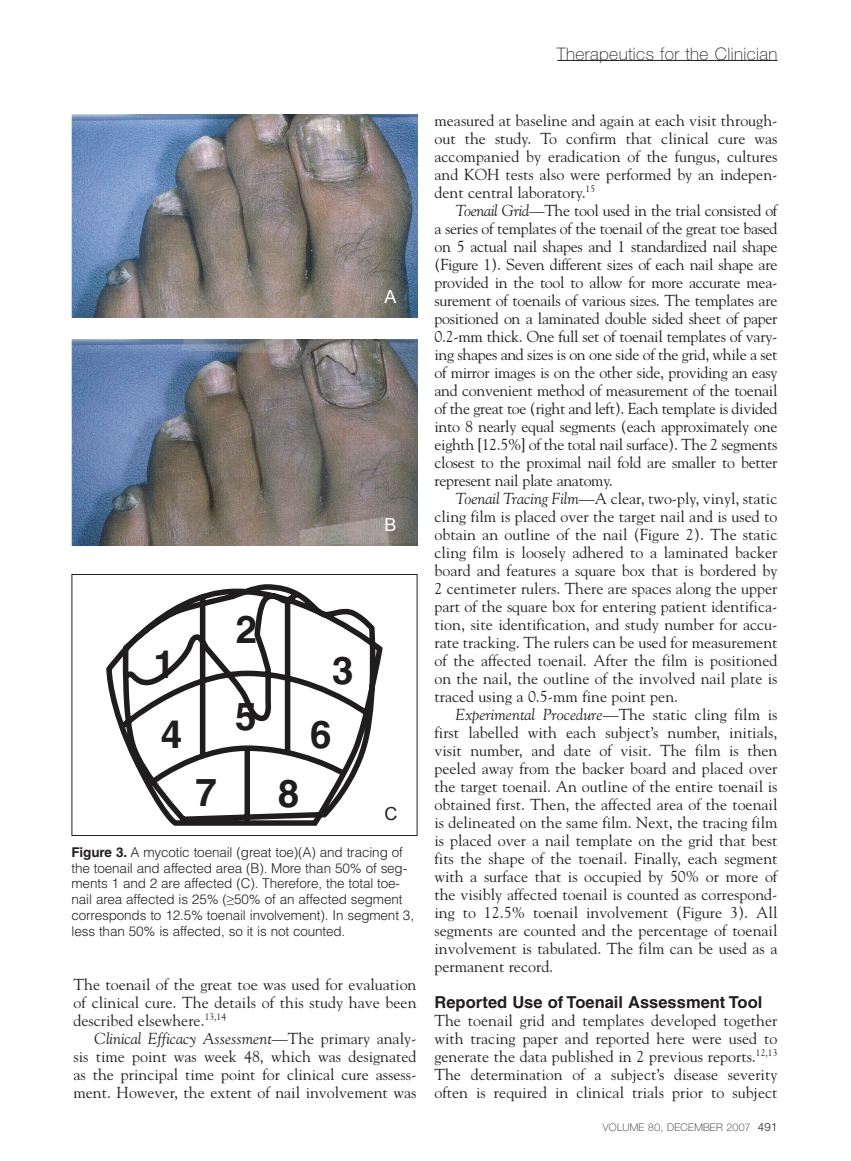
<style>
.page{position:relative;width:851px;height:1161px;background:#fff}
.page>*{position:absolute;margin:0;border:0;box-sizing:border-box;transform-origin:0 0}
.t1{font:700 38.55px "Helvetica";color:#201d1e}
.t2{font:18px "Arial";color:#fff}
.t3{font:18px "Arial";color:#231f20}
.t4{font:100 17.25px "Helvetica Neue";letter-spacing:.025em;color:#231f20}
.t5{font:700 16.5px "Helvetica";color:#231f20}
.t6{font:15.9px/18px "Goudy";color:#231f20;text-align:justify}
.t7{font:300 13.5px/15.9px "Helvetica";letter-spacing:-.01em;color:#231f20}
.t8{font:100 10.5px "Helvetica Neue";letter-spacing:.025em;color:#231f20}
.s1{font-weight:700}
.s2{font-family:"Century";font-weight:400}
.s3{font-style:italic}
.s4{font-weight:300;font-size:11.4px}
</style>
<div class="page">
<hr style="left:557px;top:60px;width:220px;height:1px;background:#231f20">
<img style="left:72px;top:114px;width:345px;height:204px">
<img style="left:72px;top:339px;width:345px;height:207px">
<svg style="left:106px;top:584px;width:277px;height:242px"></svg>
<div style="left:72px;top:574px;width:345px;height:262px;border:1px solid #231f20"></div>
<p class="t4" style="left:556px;top:44px;width:222px">Therapeutics for the Clinician</p>
<p class="t2" style="left:384px;top:287px;width:14px">A</p>
<p class="t2" style="left:384px;top:514px;width:14px">B</p>
<h1 class="t1" style="left:153px;top:641px;width:23px">1</h1>
<h1 class="t1" style="left:161px;top:711px;width:23px">4</h1>
<h1 class="t1" style="left:236px;top:605px;width:23px">2</h1>
<h1 class="t1" style="left:235px;top:693px;width:23px">5</h1>
<h1 class="t1" style="left:195px;top:769px;width:23px">7</h1>
<h1 class="t1" style="left:278px;top:770px;width:23px">8</h1>
<h1 class="t1" style="left:332px;top:647px;width:23px">3</h1>
<h1 class="t1" style="left:310px;top:711px;width:23px">6</h1>
<p class="t3" style="left:384px;top:804px;width:14px">C</p>
<p class="t7" style="left:72px;top:844px;width:344px"><span class="s1">Figure 3.</span> A mycotic toenail (great toe)(A) and tracing of the toenail and affected area (B). More than 50% of seg&shy;ments 1 and 2 are affected (C). Therefore, the total toe&shy;nail area affected is 25% (<span class="s2">≥</span>50% of an affected segment corresponds to 12.5% toenail involvement). In segment 3, less than 50% is affected, so it is not counted.</p>
<p class="t6" style="left:74px;top:975px;width:344px">The toenail of the great toe was used for evaluation of clinical cure. The details of this study have been described elsewhere.<sup>13,14</sup></p>
<p class="t6" style="left:74px;top:1029px;width:344px;text-indent:21px"><span class="s3">Clinical Efficacy Assessment</span>—The primary analy&shy;sis time point was week 48, which was designated as the principal time point for clinical cure assess&shy;ment. However, the extent of nail involvement was</p>
<p class="t6" style="left:434px;top:111px;width:344px">measured at baseline and again at each visit through&shy;out the study. To confirm that clinical cure was accompanied by eradication of the fungus, cultures and KOH tests also were performed by an indepen&shy;dent central laboratory.<sup>15</sup></p>
<p class="t6" style="left:434px;top:201px;width:344px;text-indent:21px"><span class="s3">Toenail Grid</span>—The tool used in the trial consisted of a series of templates of the toenail of the great toe based on 5 actual nail shapes and 1 standardized nail shape (Figure 1). Seven different sizes of each nail shape are provided in the tool to allow for more accurate mea&shy;surement of toenails of various sizes. The templates are positioned on a laminated double sided sheet of paper 0.2-mm thick. One full set of toenail templates of vary&shy;ing shapes and sizes is on one side of the grid, while a set of mirror images is on the other side, providing an easy and convenient method of measurement of the toenail of the great toe (right and left). Each template is divided into 8 nearly equal segments (each approximately one eighth [12.5%] of the total nail surface). The 2 segments closest to the proximal nail fold are smaller to better represent nail plate anatomy.</p>
<p class="t6" style="left:434px;top:489px;width:344px;text-indent:21px"><span class="s3">Toenail Tracing Film</span>—A clear, two-ply, vinyl, static cling film is placed over the target nail and is used to obtain an outline of the nail (Figure 2). The static cling film is loosely adhered to a laminated backer board and features a square box that is bordered by 2 centimeter rulers. There are spaces along the upper part of the square box for entering patient identifica&shy;tion, site identification, and study number for accu&shy;rate tracking. The rulers can be used for measurement of the affected toenail. After the film is positioned on the nail, the outline of the involved nail plate is traced using a 0.5-mm fine point pen.</p>
<p class="t6" style="left:434px;top:705px;width:344px;text-indent:21px"><span class="s3">Experimental Procedure</span>—The static cling film is first labelled with each subject’s number, initials, visit number, and date of visit. The film is then peeled away from the backer board and placed over the target toenail. An outline of the entire toenail is obtained first. Then, the affected area of the toenail is delineated on the same film. Next, the tracing film is placed over a nail template on the grid that best fits the shape of the toenail. Finally, each segment with a surface that is occupied by 50% or more of the visibly affected toenail is counted as correspond&shy;ing to 12.5% toenail involvement (Figure 3). All segments are counted and the percentage of toenail involvement is tabulated. The film can be used as a permanent record.</p>
<p class="t5" style="left:434px;top:992px;width:329px">Reported Use of Toenail Assessment Tool</p>
<p class="t6" style="left:434px;top:1011px;width:344px">The toenail grid and templates developed together with tracing paper and reported here were used to generate the data published in 2 previous reports.<sup>12,13<br></sup>The determination of a subject’s disease severity often is required in clinical trials prior to subject</p>
<p class="t8" style="left:603px;top:1121px;width:176px">VOLUME 80, DECEMBER 2007 <span class="s4">491</span></p>
</div>
